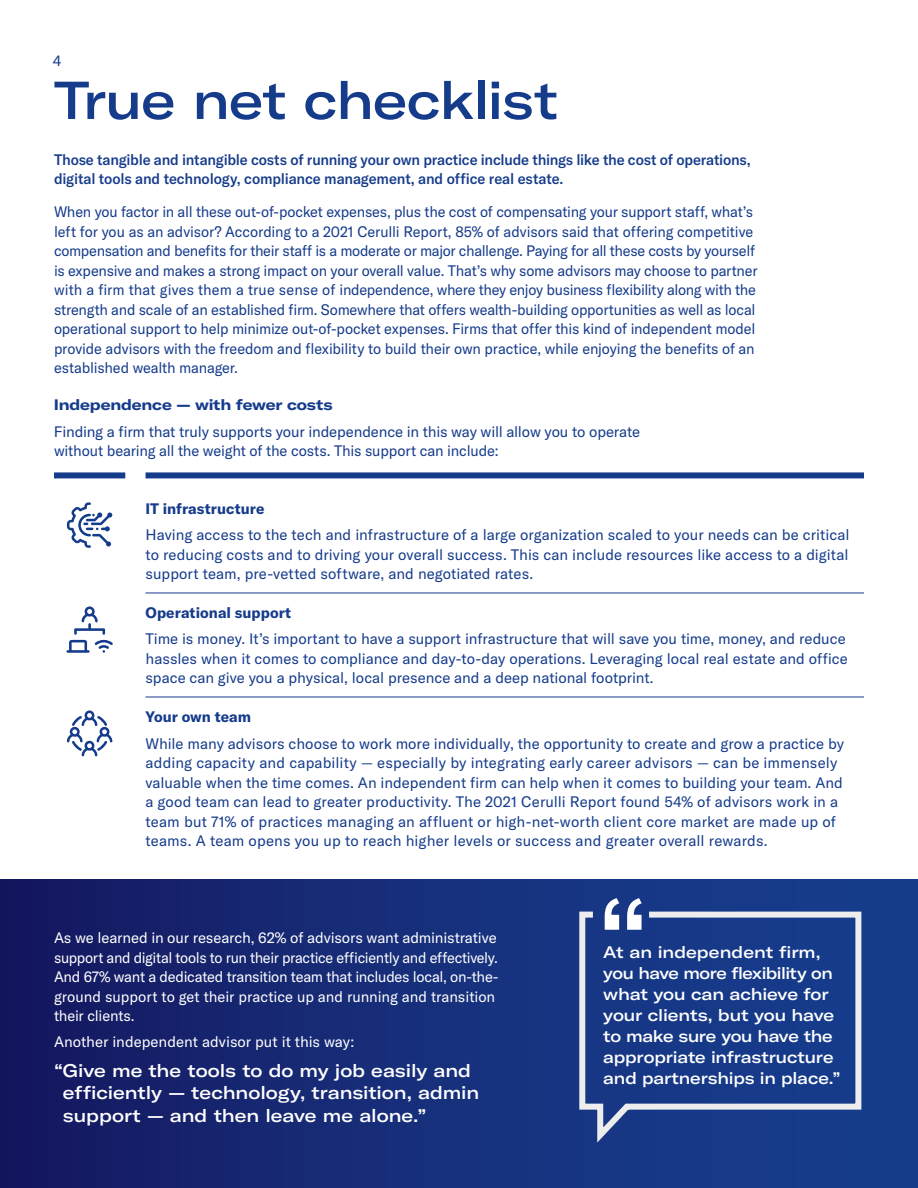
<style>
.page{position:relative;width:918px;height:1188px;background:#fff}
.page>*{position:absolute;margin:0;border:0;box-sizing:border-box;transform-origin:0 0}
.t1{font:300 expanded 124.5px "GT America";color:#fff}
.t2{font:500 expanded 52.5px "GT America";letter-spacing:-.015em;color:#153b8b}
.t3{font:500 expanded 18px/22.5px "GT America";letter-spacing:-.005em;color:#fff}
.t4{font:500 expanded 16.5px/21px "GT America";letter-spacing:-.01em;color:#fff}
.t5{font:15px/19.5px "GT America";letter-spacing:-.005em;color:#153b8b}
.t6{font:15px/19.5px "GT America";letter-spacing:-.01em;color:#fff}
.t7{font:500 15px/19.5px "GT America";letter-spacing:-.015em;color:#153b8b}
.t8{font:700 15px "GT America";letter-spacing:.005em;color:#153b8b}
.t9{font:700 expanded 15px "GT America";letter-spacing:-.01em;color:#153b8b}
</style>
<div class="page">
<div style="left:0;top:879px;width:918px;height:309px;background:linear-gradient(to right,#151a62,#174192)"></div>
<div style="left:146px;top:472px;width:718px;height:6px;background:#153b8b"></div>
<hr style="left:146px;top:593px;width:718px;height:1px;background:#153b8b">
<hr style="left:146px;top:697px;width:718px;height:1px;background:#153b8b">
<div style="left:54px;top:472px;width:71px;height:6px;background:#153b8b"></div>
<svg style="left:67px;top:502px;width:45px;height:46px"></svg>
<svg style="left:66px;top:606px;width:47px;height:47px"></svg>
<svg style="left:67px;top:710px;width:45px;height:46px"></svg>
<svg style="left:576px;top:909px;width:288px;height:241px;background:#27478f"></svg>
<p class="t5" style="left:53px;top:51px;width:10px">4</p>
<h2 class="t2" style="left:54px;top:69px;width:506px">True net checklist</h2>
<p class="t7" style="left:54px;top:150px;width:698px">Those tangible and intangible costs of running your own practice include things like the cost of operations, digital tools and technology, compliance management, and office real estate.</p>
<p class="t5" style="left:54px;top:202px;width:705px">When you factor in all these out-of-pocket expenses, plus the cost of compensating your support staff, what’s left for you as an advisor? According to a 2021 Cerulli Report, 85% of advisors said that offering competitive compensation and benefits for their staff is a moderate or major challenge. Paying for all these costs by yourself is expensive and makes a strong impact on your overall value. That’s why some advisors may choose to partner with a firm that gives them a true sense of independence, where they enjoy business flexibility along with the strength and scale of an established firm. Somewhere that offers wealth-building opportunities as well as local operational support to help minimize out-of-pocket expenses. Firms that offer this kind of independent model provide advisors with the freedom and flexibility to build their own practice, while enjoying the benefits of an established wealth manager.</p>
<p class="t9" style="left:54px;top:396px;width:280px">Independence — with fewer costs</p>
<p class="t5" style="left:54px;top:422px;width:588px">Finding a firm that truly supports your independence in this way will allow you to operate without bearing all the weight of the costs. This support can include:</p>
<p class="t8" style="left:146px;top:500px;width:121px">IT infrastructure</p>
<p class="t5" style="left:146px;top:525px;width:706px;text-align:justify">Having access to the tech and infrastructure of a large organization scaled to your needs can be critical to reducing costs and to driving your overall success. This can include resources like access to a digital support team, pre-vetted software, and negotiated rates.</p>
<p class="t8" style="left:146px;top:604px;width:147px">Operational support</p>
<p class="t5" style="left:146px;top:629px;width:704px">Time is money. It’s important to have a support infrastructure that will save you time, money, and reduce hassles when it comes to compliance and day-to-day operations. Leveraging local real estate and office space can give you a physical, local presence and a deep national footprint.</p>
<p class="t8" style="left:146px;top:708px;width:107px">Your own team</p>
<p class="t5" style="left:146px;top:733px;width:700px">While many advisors choose to work more individually, the opportunity to create and grow a practice by adding capacity and capability — especially by integrating early career advisors — can be immensely valuable when the time comes. An independent firm can help when it comes to building your team. And a good team can lead to greater productivity. The 2021 Cerulli Report found 54% of advisors work in a team but 71% of practices managing an affluent or high-net-worth client core market are made up of teams. A team opens you up to reach higher levels or success and greater overall rewards.</p>
<p class="t6" style="left:54px;top:928px;width:446px">As we learned in our research, 62% of advisors want administrative support and digital tools to run their practice efficiently and effectively.<br>And 67% want a dedicated transition team that includes local, on-the&shy;ground support to get their practice up and running and transition their clients.</p>
<p class="t6" style="left:54px;top:1032px;width:302px">Another independent advisor put it this way:</p>
<p class="t3" style="left:63px;top:1059px;width:418px;text-indent:-9px">“Give me the tools to do my job easily and efficiently — technology, transition, admin support — and then leave me alone.”</p>
<h1 class="t1" style="left:592px;top:872px;width:63px">“</h1>
<p class="t4" style="left:603px;top:941px;width:239px">At an independent firm, you have more flexibility on what you can achieve for your clients, but you have to make sure you have the appropriate infrastructure and partnerships in place.”</p>
</div>
